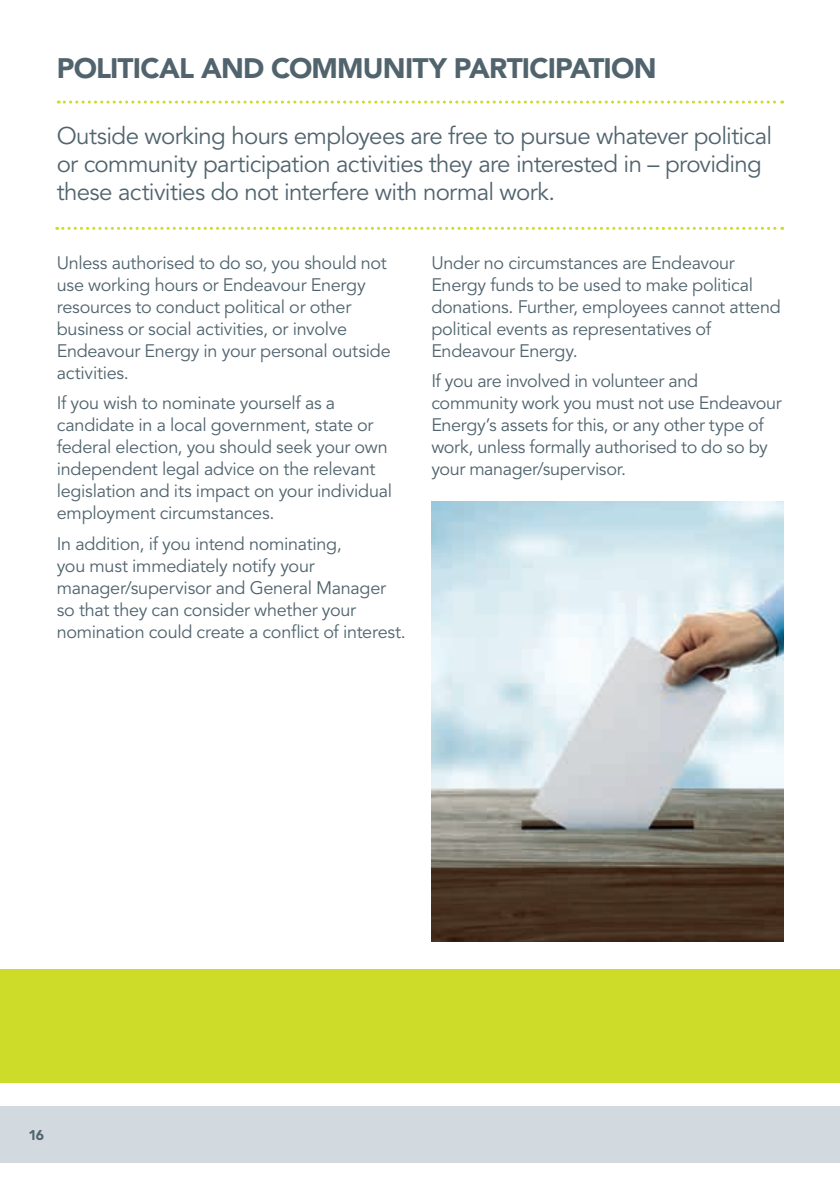
<style>
.page{position:relative;width:840px;height:1191px;background:#fff}
.page>*{position:absolute;margin:0;border:0;box-sizing:border-box;transform-origin:0 0}
.t1{font:900 28px "Avenir LT Std";letter-spacing:-.03em;color:#51646e}
.t2{font:24px/28px "Avenir LT Std";letter-spacing:-.03em;color:#51646e}
.t3{font:18px/22px "Avenir LT Std";letter-spacing:-.015em;color:#51646e}
.t4{font:900 14px "Avenir LT Std";color:#51646e}
</style>
<div class="page">
<div style="left:0;top:1106px;width:839px;height:56px;background:#d3dadf"></div>
<svg style="left:58px;top:101px;width:724px;height:3px"></svg>
<svg style="left:57px;top:227px;width:725px;height:3px"></svg>
<div style="left:0;top:969px;width:839px;height:113px;background:#cddc28"></div>
<img style="left:431px;top:501px;width:351px;height:440px">
<h1 class="t1" style="left:57px;top:51px;width:601px">POLITICAL AND COMMUNITY PARTICIPATION</h1>
<h2 class="t2" style="left:57px;top:122px;width:716px">Outside working hours employees are free to pursue whatever political or community participation activities they are interested in – providing these activities do not interfere with normal work.</h2>
<p class="t3" style="left:57px;top:252px;width:335px">Unless authorised to do so, you should not use working hours or Endeavour Energy resources to conduct political or other business or social activities, or involve Endeavour Energy in your personal outside activities.</p>
<p class="t3" style="left:57px;top:393px;width:336px">If you wish to nominate yourself as a candidate in a local government, state or federal election, you should seek your own independent legal advice on the relevant legislation and its impact on your individual employment circumstances.</p>
<p class="t3" style="left:57px;top:533px;width:350px">In addition, if you intend nominating,<br>you must immediately notify your manager/supervisor and General Manager so that they can consider whether your nomination could create a conflict of interest.</p>
<p class="t3" style="left:431px;top:252px;width:351px">Under no circumstances are Endeavour Energy funds to be used to make political donations. Further, employees cannot attend political events as representatives of Endeavour Energy.</p>
<p class="t3" style="left:431px;top:371px;width:352px">If you are involved in volunteer and community work you must not use Endeavour Energy’s assets for this, or any other type of work, unless formally authorised to do so by your manager/supervisor.</p>
<p class="t4" style="left:28px;top:1126px;width:17px">16</p>
</div>
